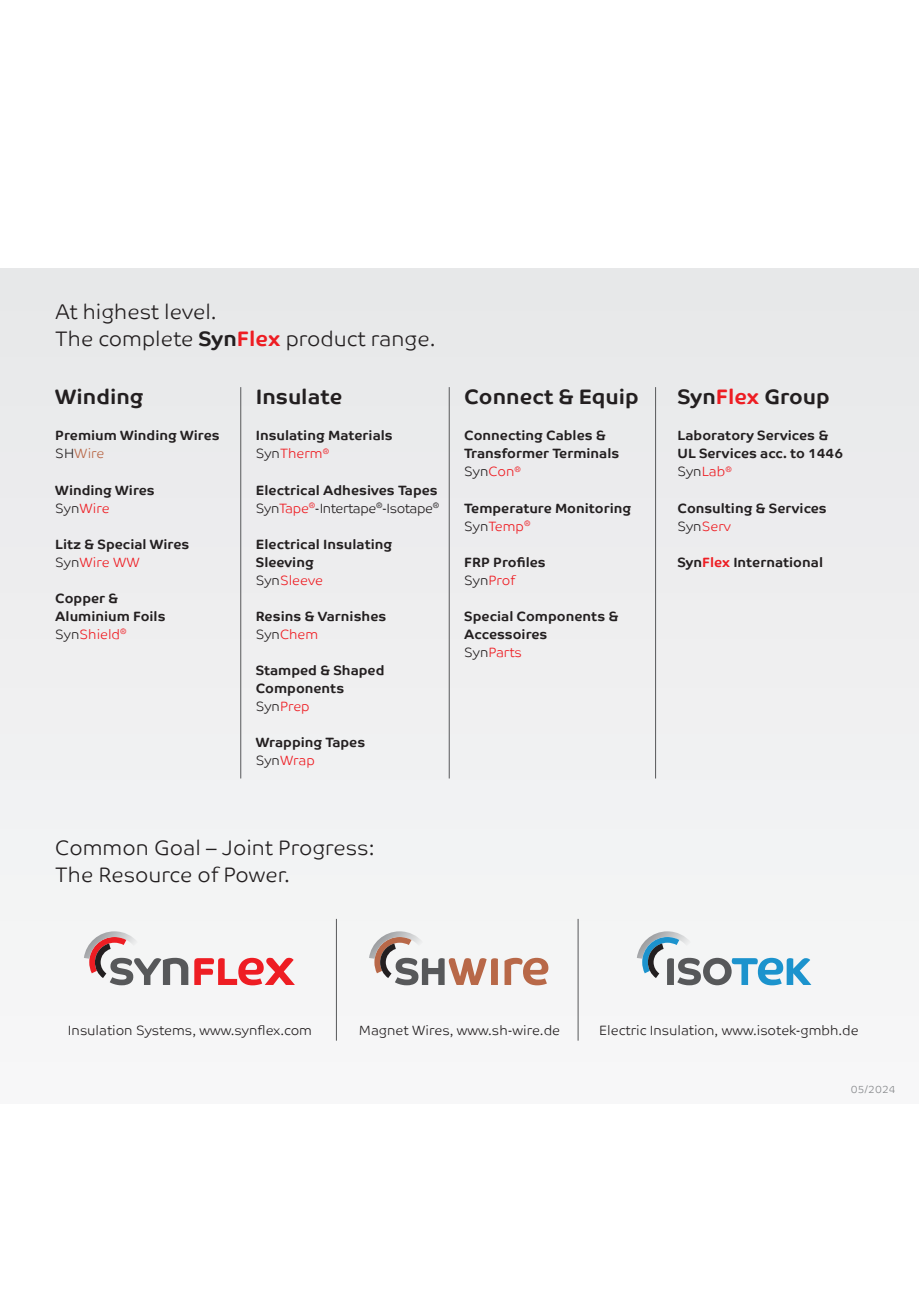
<style>
.page{position:relative;width:919px;height:1289px;background:#fff}
.page>*{position:absolute;margin:0;border:0;box-sizing:border-box;transform-origin:0 0}
.t1{font:300 21px/27px "Co Text";color:#231f20}
.t2{font:700 21px "Co Text";color:#231f20}
.t3{font:700 13.5px/18px "Co Text";color:#231f20}
.t4{font:300 13.5px "Co Text";color:#231f20}
.t5{font:300 10.5px "Co Text";color:#87898c}
.s1{font-weight:700}
.s2{font-weight:700;color:#ee1d23}
.s3{font-weight:300}
.s4{font-weight:300;color:#b86848}
.s5{font-weight:300;color:#ee1d23}
.s6{color:#ee1d23}
</style>
<div class="page">
<div style="left:0;top:268px;width:918px;height:835px;background:#efeff0"></div>
<svg style="left:194px;top:957px;width:101px;height:28px"></svg>
<svg style="left:84px;top:931px;width:104px;height:54px"></svg>
<hr style="left:336px;top:918px;width:1px;height:122px;background:#57585a">
<hr style="left:577px;top:918px;width:1px;height:122px;background:#57585a">
<svg style="left:504px;top:957px;width:44px;height:28px"></svg>
<svg style="left:369px;top:931px;width:129px;height:54px"></svg>
<svg style="left:637px;top:931px;width:174px;height:54px"></svg>
<hr style="left:655px;top:387px;width:1px;height:391px;background:#57585a">
<hr style="left:449px;top:387px;width:1px;height:391px;background:#57585a">
<hr style="left:240px;top:387px;width:1px;height:391px;background:#57585a">
<h1 class="t1" style="left:55px;top:298px;width:382px">At highest level.<br>The complete <span class="s1">Syn</span><span class="s2">Flex</span> product range.</h1>
<h1 class="t2" style="left:55px;top:385px;width:90px">Winding</h1>
<p class="t3" style="left:55px;top:427px;width:166px">Premium Winding Wires<br><span class="s3">SH</span><span class="s4">Wire</span></p>
<p class="t3" style="left:55px;top:481px;width:101px">Winding Wires<br><span class="s3">Syn</span><span class="s5">Wire</span></p>
<p class="t3" style="left:55px;top:535px;width:136px">Litz &amp; Special Wires<br><span class="s3">Syn</span><span class="s5">Wire WW</span></p>
<p class="t3" style="left:55px;top:589px;width:112px">Copper &amp;<br>Aluminium Foils<br><span class="s3">Syn</span><span class="s5">Shield</span><sup>®</sup></p>
<h1 class="t2" style="left:256px;top:385px;width:88px">Insulate</h1>
<p class="t3" style="left:256px;top:427px;width:138px">Insulating Materials<br><span class="s3">Syn</span><span class="s5">Therm</span><sup>®</sup></p>
<p class="t3" style="left:256px;top:481px;width:185px">Electrical Adhesives Tapes<br><span class="s3">Syn</span><span class="s5">Tape</span><sup>®</sup><span class="s3">-Intertape</span><sup>®</sup><span class="s3">-Isotape</span><sup>®</sup></p>
<p class="t3" style="left:256px;top:535px;width:138px">Electrical Insulating<br>Sleeving<br><span class="s3">Syn</span><span class="s5">Sleeve</span></p>
<p class="t3" style="left:256px;top:607px;width:132px">Resins &amp; Varnishes<br><span class="s3">Syn</span><span class="s5">Chem</span></p>
<p class="t3" style="left:256px;top:661px;width:130px">Stamped &amp; Shaped<br>Components<br><span class="s3">Syn</span><span class="s5">Prep</span></p>
<p class="t3" style="left:256px;top:733px;width:111px">Wrapping Tapes<br><span class="s3">Syn</span><span class="s5">Wrap</span></p>
<h1 class="t2" style="left:464px;top:385px;width:176px">Connect &amp; Equip</h1>
<p class="t3" style="left:464px;top:427px;width:157px">Connecting Cables &amp;<br>Transformer Terminals<br><span class="s3">Syn</span><span class="s5">Con</span><sup>®</sup></p>
<p class="t3" style="left:464px;top:499px;width:168px">Temperature Monitoring<br><span class="s3">Syn</span><span class="s5">Temp</span><sup>®</sup></p>
<p class="t3" style="left:464px;top:553px;width:83px">FRP Profiles<br><span class="s3">Syn</span><span class="s5">Prof</span></p>
<p class="t3" style="left:464px;top:607px;width:156px">Special Components &amp;<br>Accessoires<br><span class="s3">Syn</span><span class="s5">Parts</span></p>
<h1 class="t1" style="left:55px;top:834px;width:321px">Common Goal – Joint Progress:<br>The Resource of Power.</h1>
<h1 class="t2" style="left:677px;top:385px;width:154px">Syn<span class="s6">Flex</span> Group</h1>
<p class="t3" style="left:677px;top:427px;width:167px">Laboratory Services &amp;<br>UL Services acc. to 1446<br><span class="s3">Syn</span><span class="s5">Lab</span><sup>®</sup></p>
<p class="t3" style="left:677px;top:499px;width:151px">Consulting &amp; Services<br><span class="s3">Syn</span><span class="s5">Serv</span></p>
<p class="t3" style="left:677px;top:553px;width:147px">Syn<span class="s6">Flex</span> International</p>
<p class="t4" style="left:68px;top:1022px;width:245px">Insulation Systems, www.synflex.com</p>
<p class="t4" style="left:359px;top:1022px;width:203px">Magnet Wires, www.sh-wire.de</p>
<p class="t4" style="left:599px;top:1022px;width:261px">Electric Insulation, www.isotek-gmbh.de</p>
<p class="t5" style="left:850px;top:1083px;width:46px">05/2024</p>
</div>
